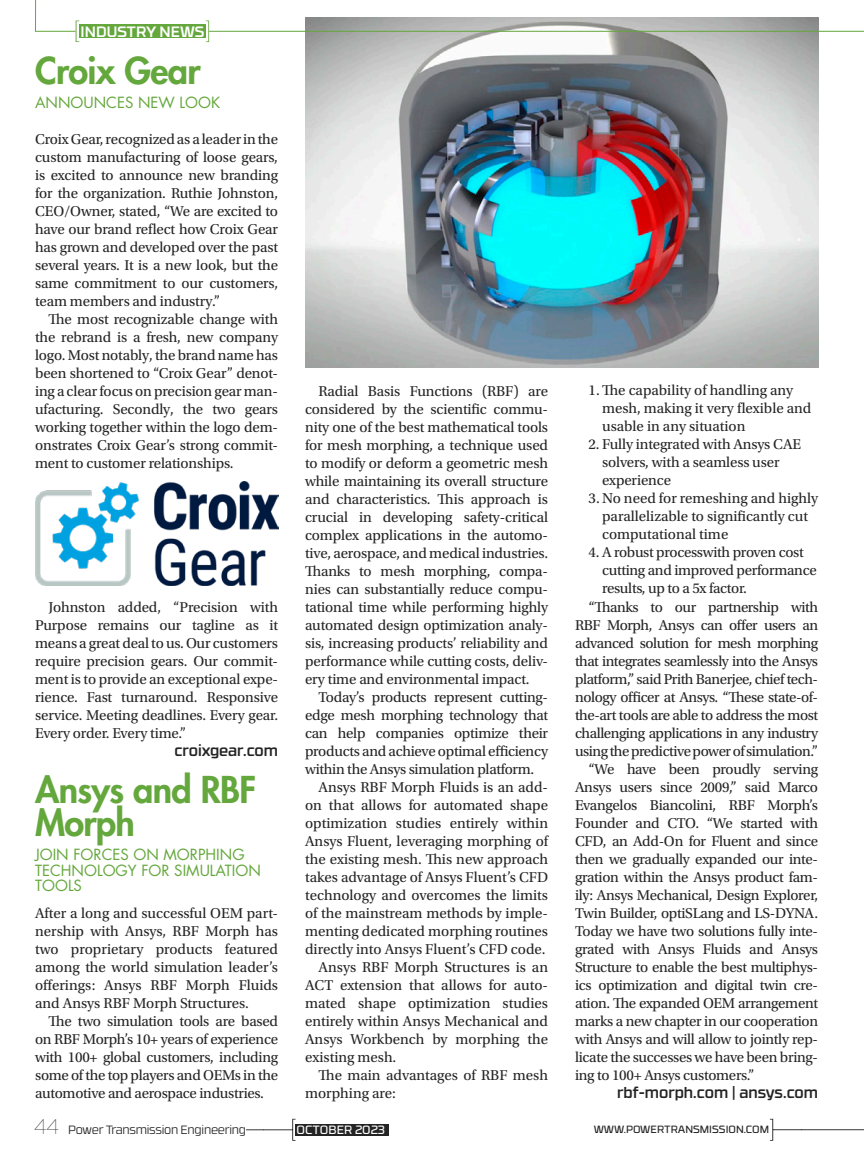
<style>
.page{position:relative;width:864px;height:1161px;background:#fff}
.page>*{position:absolute;margin:0;border:0;box-sizing:border-box;transform-origin:0 0}
.Industry_News_Header{font:800 36px/33px "Futura Std";letter-spacing:-.02em;color:#64a73c}
.Body_Text{font:15px/18px "Utopia Std";letter-spacing:-.01em;color:#242424;text-align:justify}
.Body_Text_after_Header{font:15px/18px "Utopia Std";letter-spacing:-.01em;color:#242424;text-align:justify}
.Industry_News_Sub-head{font:15px/15.8px "Futura Std";color:#64a73c}
.Website_Footer{font:500 15px "RB No 3.1";color:#242424}
.t1{font:500 15px "RB No 3.1";color:#fff}
.t2{font:300 12px "RB No 3.1";letter-spacing:-.02em;color:#242424}
.t3{font:12px "RB No 3.1";color:#fff}
.t4{font:10.5px "RB No 3.1";color:#242424}
.s1{font-weight:100;font-size:21px}
</style>
<div class="page">
<img style="left:35px;top:482px;width:243px;height:104px">
<img style="left:305px;top:18px;width:513px;height:350px">
<svg style="left:246px;top:1119px;width:50px;height:22px"></svg>
<svg style="left:770px;top:1119px;width:94px;height:22px"></svg>
<div style="left:296px;top:1124px;width:93px;height:12px;background:#242424"></div>
<div style="left:79px;top:24px;width:127px;height:14px;background:#64a73c"></div>
<svg style="left:206px;top:21px;width:3px;height:21px"></svg>
<hr style="left:209px;top:31px;width:655px;height:1px;background:#64a73c">
<svg style="left:35px;top:0;width:44px;height:42px"></svg>
<p class="t1" style="left:81px;top:20px;width:125px">INDUSTRY NEWS</p>
<p class="Industry_News_Header" style="left:35px;top:54px;width:167px">Croix Gear</p>
<p class="Industry_News_Sub-head" style="left:35px;top:95px;width:187px">ANNOUNCES NEW LOOK</p>
<p class="Body_Text_after_Header" style="left:35px;top:130px;width:245px">Croix Gear, recognized as a leader in the custom manufacturing of loose gears, is excited to announce new branding for the organization. Ruthie Johnston, CEO/Owner, stated, “We are excited to have our brand reflect how Croix Gear has grown and developed over the past several years. It is a new look, but the same commitment to our customers, team members and industry.”</p>
<p class="Body_Text" style="left:35px;top:310px;width:245px;text-indent:14px">The most recognizable change with the rebrand is a fresh, new company logo. Most notably, the brand name has been shortened to “Croix Gear” denot&shy;ing a clear focus on precision gear man&shy;ufacturing. Secondly, the two gears working together within the logo dem&shy;onstrates Croix Gear’s strong commit&shy;ment to customer relationships.</p>
<p class="Body_Text" style="left:35px;top:598px;width:245px;text-indent:14px">Johnston added, “Precision with Purpose remains our tagline as it means a great deal to us. Our customers require precision gears. Our commit&shy;ment is to provide an exceptional expe&shy;rience. Fast turnaround. Responsive service. Meeting deadlines. Every gear.<br>Every order. Every time.”</p>
<p class="Website_Footer" style="left:174px;top:739px;width:105px">croixgear.com</p>
<p class="Industry_News_Header" style="left:35px;top:773px;width:222px">Ansys and RBF<br>Morph</p>
<p class="Industry_News_Sub-head" style="left:35px;top:847px;width:227px">JOIN FORCES ON MORPHING<br>TECHNOLOGY FOR SIMULATION<br>TOOLS</p>
<p class="Body_Text_after_Header" style="left:35px;top:904px;width:245px">After a long and successful OEM part&shy;nership with Ansys, RBF Morph has two proprietary products featured among the world simulation leader’s offerings: Ansys RBF Morph Fluids and Ansys RBF Morph Structures.</p>
<p class="Body_Text" style="left:35px;top:1012px;width:244px;text-indent:14px">The two simulation tools are based on RBF Morph’s 10+ years of experience with 100+ global customers, including some of the top players and OEMs in the automotive and aerospace industries.</p>
<p class="Body_Text" style="left:305px;top:382px;width:245px;text-indent:14px">Radial Basis Functions (RBF) are considered by the scientific commu&shy;nity one of the best mathematical tools for mesh morphing, a technique used to modify or deform a geometric mesh while maintaining its overall structure and characteristics. This approach is crucial in developing safety-critical complex applications in the automo&shy;tive, aerospace, and medical industries.<br>Thanks to mesh morphing, compa&shy;nies can substantially reduce compu&shy;tational time while performing highly automated design optimization analy&shy;sis, increasing products’ reliability and performance while cutting costs, deliv&shy;ery time and environmental impact.</p>
<p class="Body_Text" style="left:305px;top:688px;width:245px;text-indent:14px">Today’s products represent cutting&shy;edge mesh morphing technology that can help companies optimize their products and achieve optimal efficiency within the Ansys simulation platform.</p>
<p class="Body_Text" style="left:305px;top:778px;width:245px;text-indent:14px">Ansys RBF Morph Fluids is an add&shy;on that allows for automated shape optimization studies entirely within Ansys Fluent, leveraging morphing of the existing mesh. This new approach takes advantage of Ansys Fluent’s CFD technology and overcomes the limits of the mainstream methods by imple&shy;menting dedicated morphing routines directly into Ansys Fluent’s CFD code.</p>
<p class="Body_Text" style="left:305px;top:958px;width:245px;text-indent:14px">Ansys RBF Morph Structures is an ACT extension that allows for auto&shy;mated shape optimization studies entirely within Ansys Mechanical and Ansys Workbench by morphing the existing mesh.</p>
<p class="Body_Text" style="left:305px;top:1066px;width:245px;text-indent:14px">The main advantages of RBF mesh morphing are:</p>
<p class="Body_Text" style="left:602px;top:381px;width:211px;text-align:left;text-indent:-14px">1.The capability of handling any mesh, making it very flexible and usable in any situation</p>
<p class="Body_Text" style="left:602px;top:435px;width:201px;text-align:left;text-indent:-14px">2. Fully integrated with Ansys CAE solvers, with a seamless user experience</p>
<p class="Body_Text" style="left:602px;top:489px;width:218px;text-align:left;text-indent:-14px">3. No need for remeshing and highly parallelizable to significantly cut computational time</p>
<p class="Body_Text" style="left:602px;top:543px;width:216px;text-align:left;text-indent:-14px">4. A robust processwith proven cost cutting and improved performance results, up to a 5x factor.</p>
<p class="Body_Text" style="left:575px;top:598px;width:245px;text-indent:14px">“Thanks to our partnership with RBF Morph, Ansys can offer users an advanced solution for mesh morphing that integrates seamlessly into the Ansys platform,” said Prith Banerjee, chief tech&shy;nology officer at Ansys. “These state-of&shy;the-art tools are able to address the most challenging applications in any industry using the predictive power of simulation.”</p>
<p class="Body_Text" style="left:575px;top:760px;width:245px;text-indent:14px">“We have been proudly serving Ansys users since 2009,” said Marco Evangelos Biancolini, RBF Morph’s Founder and CTO. “We started with CFD, an Add-On for Fluent and since then we gradually expanded our inte&shy;gration within the Ansys product fam&shy;ily: Ansys Mechanical, Design Explorer, Twin Builder, optiSLang and LS-DYNA.<br>Today we have two solutions fully inte&shy;grated with Ansys Fluids and Ansys Structure to enable the best multiphys&shy;ics optimization and digital twin cre&shy;ation. The expanded OEM arrangement marks a new chapter in our cooperation with Ansys and will allow to jointly rep&shy;licate the successes we have been bring&shy;ing to 100+ Ansys customers.”</p>
<p class="Website_Footer" style="left:617px;top:1081px;width:202px">rbf-morph.com | ansys.com</p>
<p class="t2" style="left:34px;top:1121px;width:213px"><span class="s1">44</span> Power Transmission Engineering</p>
<p class="t3" style="left:297px;top:1121px;width:90px">OCTOBER 2023</p>
<p class="t4" style="left:594px;top:1122px;width:177px">WWW.POWERTRANSMISSION.COM</p>
</div>
